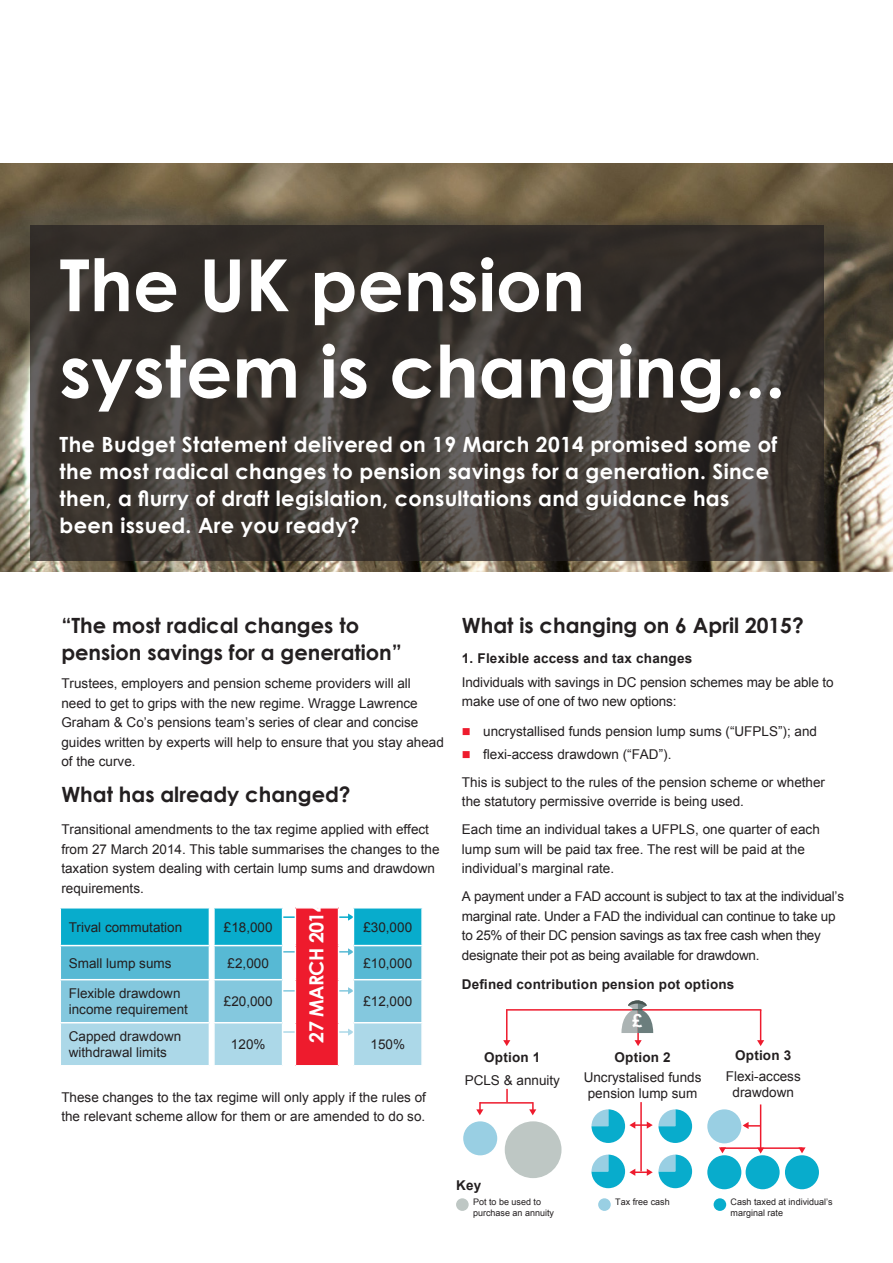
<style>
.page{position:relative;width:893px;height:1263px;background:#fff}
.page>*{position:absolute;margin:0;border:0;box-sizing:border-box;transform-origin:0 0}
.Intro_text_-_Black{font:700 72px/86.4px "Century Gothic";color:#fff}
.Intro_text_-_Black-2{font:700 21px/27px "Century Gothic";letter-spacing:.015em;color:#fff}
.Intro_heading{font:700 21px/27px "Century Gothic";color:#231f20}
.Body_copy_-_Black{font:700 21px "Century Gothic";color:#231f20}
.Intro_text_-_Black-3{font:700 21px "Century Gothic";color:#231f20}
.Intro_heading-2{font:700 19.5px "Century Gothic";letter-spacing:-.03em;color:#fff}
.Body_copy_-_White{font:700 18px "Arial";color:#fff}
.Body_copy_-_Black-2{font:13.5px/19.5px "Arial";color:#231f20}
.Body_copy_-_Black-3{font:13.5px/19.5px "Arial";letter-spacing:-.02em;color:#231f20}
.Sub-heading_1{font:700 13.5px "Arial";letter-spacing:.015em;color:#231f20}
.Sub-heading_1-2{font:13.5px/16.2px "Arial";color:#231f20;text-align:center}
.Body_copy_-_Black-4{font:9px/10.8px "Arial";color:#231f20}
.s1{color:#ee1b2d}
</style>
<div class="page">
<img style="left:0;top:164px;width:893px;height:408px">
<svg style="left:30px;top:225px;width:794px;height:336px;background:#3a3430"></svg>
<div style="left:707px;top:1109px;width:34px;height:34px;background:#99cfe3;border-radius:50%"></div>
<div style="left:746px;top:1155px;width:34px;height:34px;background:#08accc;border-radius:50%"></div>
<div style="left:785px;top:1155px;width:34px;height:34px;background:#08accc;border-radius:50%"></div>
<div style="left:707px;top:1155px;width:34px;height:34px;background:#08accc;border-radius:50%"></div>
<hr style="left:506px;top:1009px;width:255px;height:1px;background:#ee1b2d">
<hr style="left:506px;top:1010px;width:1px;height:33px;background:#ee1b2d">
<hr style="left:637px;top:1010px;width:2px;height:33px;background:#ee1b2d">
<hr style="left:760px;top:1010px;width:1px;height:33px;background:#ee1b2d">
<svg style="left:503px;top:1040px;width:7px;height:6px"></svg>
<svg style="left:634px;top:1040px;width:8px;height:6px"></svg>
<svg style="left:757px;top:1040px;width:7px;height:6px"></svg>
<div style="left:456px;top:1198px;width:13px;height:13px;background:#bec7c4;border-radius:50%"></div>
<div style="left:714px;top:1198px;width:12px;height:13px;background:#08accc;border-radius:50%"></div>
<div style="left:598px;top:1198px;width:13px;height:13px;background:#99cfe3;border-radius:50%"></div>
<svg style="left:621px;top:1000px;width:32px;height:33px"></svg>
<div style="left:463px;top:1121px;width:34px;height:34px;background:#99cfe3;border-radius:50%"></div>
<div style="left:505px;top:1121px;width:56px;height:57px;background:#bec7c4;border-radius:50%"></div>
<hr style="left:480px;top:1102px;width:53px;height:1px;background:#ee1b2d">
<svg style="left:476px;top:1102px;width:7px;height:13px"></svg>
<svg style="left:529px;top:1102px;width:7px;height:13px"></svg>
<hr style="left:640px;top:1102px;width:2px;height:69px;background:#ee1b2d">
<svg style="left:591px;top:1109px;width:101px;height:34px"></svg>
<svg style="left:591px;top:1154px;width:101px;height:34px"></svg>
<svg style="left:506px;top:1089px;width:2px;height:13px"></svg>
<hr style="left:760px;top:1104px;width:1px;height:44px;background:#ee1b2d">
<svg style="left:758px;top:1149px;width:6px;height:4px"></svg>
<hr style="left:721px;top:1147px;width:81px;height:2px;background:#ee1b2d">
<svg style="left:719px;top:1147px;width:7px;height:6px"></svg>
<svg style="left:798px;top:1147px;width:8px;height:6px"></svg>
<svg style="left:743px;top:1122px;width:17px;height:7px"></svg>
<svg style="left:60px;top:907px;width:362px;height:159px;background:#8bb7cb"></svg>
<hr style="left:353px;top:1065px;width:70px;height:1px;background:#fff">
<p class="Intro_text_-_Black" style="left:60px;top:240px;width:727px">The UK pension system is changing...</p>
<p class="Intro_text_-_Black-2" style="left:60px;top:430px;width:719px">The Budget Statement delivered on 19 March 2014 promised some of the most radical changes to pension savings for a generation. Since then, a flurry of draft legislation, consultations and guidance has been issued. Are you ready?</p>
<p class="Intro_heading" style="left:61px;top:612px;width:342px">“The most radical changes to pension savings for a generation”</p>
<p class="Body_copy_-_Black-2" style="left:61px;top:674px;width:384px">Trustees, employers and pension scheme providers will all need to get to grips with the new regime. Wragge Lawrence Graham &amp; Co’s pensions team’s series of clear and concise guides written by experts will help to ensure that you stay ahead of the curve.</p>
<p class="Intro_text_-_Black-3" style="left:61px;top:781px;width:291px">What has already changed?</p>
<p class="Body_copy_-_Black-2" style="left:61px;top:820px;width:380px">Transitional amendments to the tax regime applied with effect from 27 March 2014. This table summarises the changes to the taxation system dealing with certain lump sums and drawdown requirements.</p>
<p class="Intro_heading-2" style="left:304px;top:1043px;width:143px;rotate:-90deg">27 MARCH 2014</p>
<p class="Body_copy_-_Black-2" style="left:69px;top:917px;width:115px">Trival commutation</p>
<p class="Body_copy_-_Black-2" style="left:224px;top:917px;width:50px">£18,000</p>
<p class="Body_copy_-_Black-2" style="left:363px;top:917px;width:50px">£30,000</p>
<p class="Body_copy_-_Black-2" style="left:69px;top:953px;width:104px">Small lump sums</p>
<p class="Body_copy_-_Black-2" style="left:228px;top:953px;width:43px">£2,000</p>
<p class="Body_copy_-_Black-2" style="left:363px;top:953px;width:50px">£10,000</p>
<p class="Body_copy_-_Black-2" style="left:69px;top:985px;width:121px;line-height:16.2px">Flexible drawdown income requirement</p>
<p class="Body_copy_-_Black-2" style="left:224px;top:992px;width:50px">£20,000</p>
<p class="Body_copy_-_Black-2" style="left:363px;top:992px;width:50px">£12,000</p>
<p class="Body_copy_-_Black-2" style="left:69px;top:1028px;width:114px;line-height:16.2px">Capped drawdown withdrawal limits</p>
<p class="Body_copy_-_Black-2" style="left:231px;top:1035px;width:36px">120%</p>
<p class="Body_copy_-_Black-2" style="left:370px;top:1035px;width:36px">150%</p>
<p class="Body_copy_-_Black-2" style="left:61px;top:1087px;width:366px">These changes to the tax regime will only apply if the rules of the relevant scheme allow for them or are amended to do so.</p>
<p class="Body_copy_-_Black" style="left:462px;top:613px;width:343px">What is changing on 6 April 2015?</p>
<p class="Sub-heading_1" style="left:462px;top:649px;width:232px">1. Flexible access and tax changes</p>
<p class="Body_copy_-_Black-2" style="left:462px;top:672px;width:373px">Individuals with savings in DC pension schemes may be able to make use of one of two new options:</p>
<p class="Body_copy_-_Black-2" style="left:462px;top:721px;width:357px"><span class="s1">■</span> uncrystallised funds pension lump sums (“UFPLS”); and</p>
<p class="Body_copy_-_Black-2" style="left:462px;top:744px;width:211px"><span class="s1">■</span> flexi-access drawdown (“FAD”).</p>
<p class="Body_copy_-_Black-2" style="left:462px;top:772px;width:365px">This is subject to the rules of the pension scheme or whether the statutory permissive override is being used.</p>
<p class="Body_copy_-_Black-2" style="left:462px;top:820px;width:359px">Each time an individual takes a UFPLS, one quarter of each lump sum will be paid tax free. The rest will be paid at the individual’s marginal rate.</p>
<p class="Body_copy_-_Black-3" style="left:462px;top:887px;width:384px">A payment under a FAD account is subject to tax at the individual’s marginal rate. Under a FAD the individual can continue to take up to 25% of their DC pension savings as tax free cash when they designate their pot as being available for drawdown.</p>
<p class="Sub-heading_1" style="left:462px;top:976px;width:274px">Defined contribution pension pot options</p>
<p class="Sub-heading_1" style="left:484px;top:1048px;width:58px">Option 1</p>
<p class="Body_copy_-_Black-2" style="left:465px;top:1071px;width:97px">PCLS &amp; annuity</p>
<p class="Body_copy_-_White" style="left:632px;top:1008px;width:12px">£</p>
<p class="Sub-heading_1" style="left:614px;top:1048px;width:58px">Option 2</p>
<p class="Body_copy_-_Black-2" style="left:584px;top:1069px;width:119px;line-height:16.2px;text-align:center">Uncrystalised funds pension lump sum</p>
<p class="Sub-heading_1" style="left:735px;top:1046px;width:58px">Option 3</p>
<p class="Sub-heading_1-2" style="left:726px;top:1068px;width:77px">Flexi-access drawdown</p>
<p class="Sub-heading_1" style="left:456px;top:1176px;width:27px">Key</p>
<p class="Body_copy_-_Black-4" style="left:473px;top:1197px;width:83px">Pot to be used to purchase an annuity</p>
<p class="Body_copy_-_Black-4" style="left:731px;top:1197px;width:104px">Cash taxed at individual’s marginal rate</p>
<p class="Body_copy_-_Black-4" style="left:615px;top:1197px;width:56px">Tax free cash</p>
</div>
